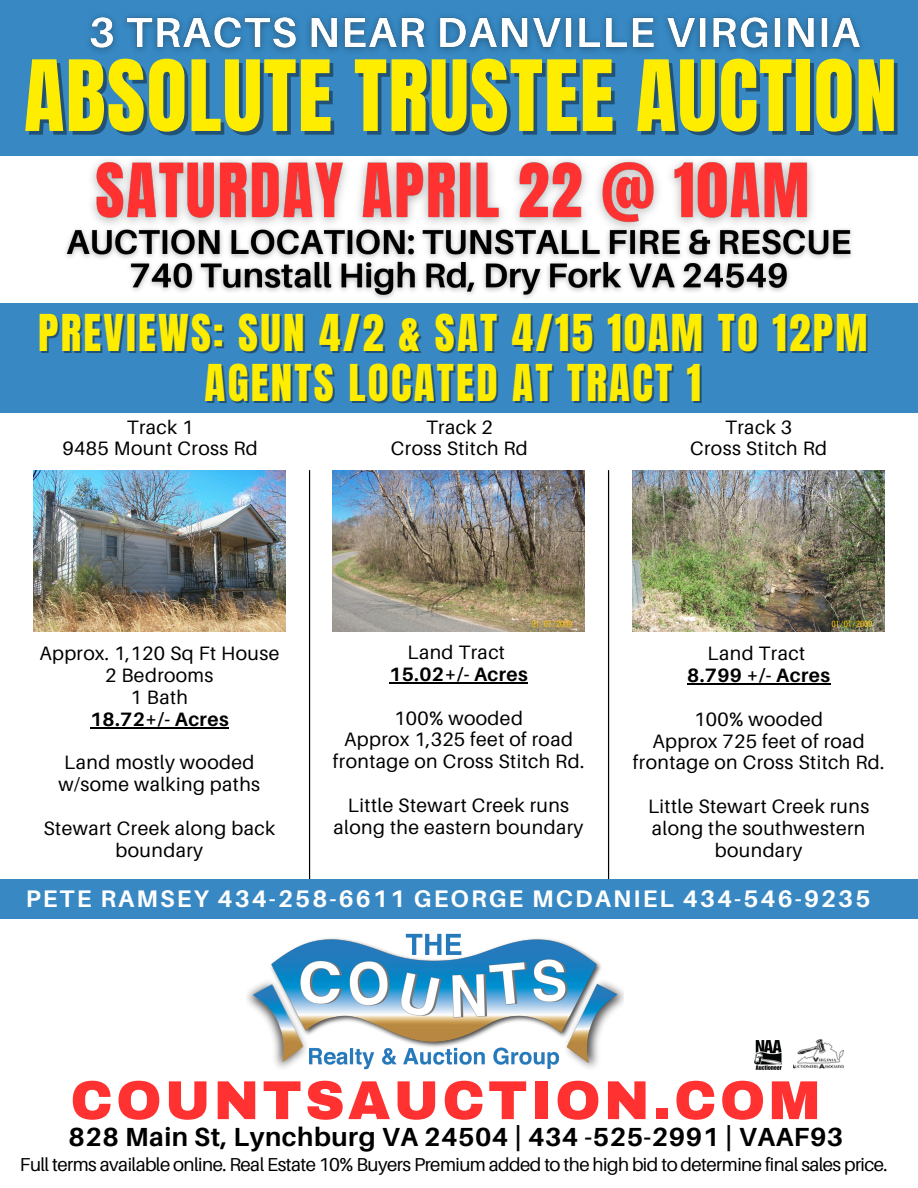
<style>
.page{position:relative;width:918px;height:1188px;background:#fff}
.page>*{position:absolute;margin:0;border:0;box-sizing:border-box;transform-origin:0 0}
.t1{font:83.4px "Anton";letter-spacing:.015em;color:#ffed00}
.t2{font:900 54.9px "Archivo";letter-spacing:.055em;color:#ff3131}
.t3{font:43.2px/49.5px "Anton";letter-spacing:.05em;color:#ffed00;text-align:center}
.t4{font:700 26.25px "Aileron";letter-spacing:.02em;color:#000}
.t5{font:700 24px "Aileron";letter-spacing:.09em;color:#fff}
.t6{font:19.35px/21.8px "Aileron";letter-spacing:.02em;color:#000;text-align:center}
.t7{font:700 19.35px "Aileron";letter-spacing:.02em;color:#000}
.t8{font:18.75px "Aileron";letter-spacing:-.03em;color:#000}
</style>
<div class="page">
<div style="left:0;top:0;width:918px;height:155px;background:#3788c3"></div>
<img style="left:33px;top:470px;width:252px;height:161px">
<hr style="left:309px;top:470px;width:1px;height:414px;background:#000">
<img style="left:332px;top:470px;width:252px;height:161px">
<hr style="left:608px;top:470px;width:1px;height:414px;background:#000">
<img style="left:632px;top:470px;width:252px;height:161px">
<hr style="left:90px;top:727px;width:139px;height:1px;background:#000">
<hr style="left:389px;top:682px;width:139px;height:2px;background:#000">
<hr style="left:687px;top:684px;width:143px;height:1px;background:#000">
<img style="left:247px;top:933px;width:376px;height:137px">
<div style="left:0;top:879px;width:918px;height:40px;background:#3788c3"></div>
<img style="left:80px;top:155px;width:747px;height:60px">
<img style="left:89px;top:16px;width:772px;height:36px">
<img style="left:65px;top:215px;width:787px;height:84px">
<img style="left:754px;top:1040px;width:27px;height:29px">
<img style="left:794px;top:1039px;width:49px;height:30px">
<div style="left:0;top:303px;width:918px;height:110px;background:#3788c3"></div>
<h1 class="t1" style="left:24px;top:36px;width:875px">ABSOLUTE TRUSTEE AUCTION</h1>
<h3 class="t3" style="left:38px;top:309px;width:831px">PREVIEWS: SUN 4/2 &amp; SAT 4/15 10AM TO 12PM<br>AGENTS LOCATED AT TRACT 1</h3>
<p class="t6" style="left:63px;top:416px;width:197px">Track 1<br>9485 Mount Cross Rd</p>
<p class="t6" style="left:391px;top:416px;width:138px">Track 2<br>Cross Stitch Rd</p>
<p class="t6" style="left:690px;top:416px;width:138px">Track 3<br>Cross Stitch Rd</p>
<p class="t6" style="left:39px;top:642px;width:241px">Approx. 1,120 Sq Ft House<br>2 Bedrooms<br>1 Bath</p>
<p class="t7" style="left:90px;top:707px;width:140px">18.72+/- Acres</p>
<p class="t6" style="left:59px;top:751px;width:203px;text-align:left">Land mostly wooded w/some walking paths</p>
<p class="t6" style="left:44px;top:817px;width:233px">Stewart Creek along back boundary</p>
<p class="t6" style="left:408px;top:641px;width:99px">Land Tract</p>
<p class="t7" style="left:389px;top:662px;width:140px">15.02+/- Acres</p>
<p class="t6" style="left:333px;top:707px;width:253px">100% wooded<br>Approx 1,325 feet of road frontage on Cross Stitch Rd.</p>
<p class="t6" style="left:334px;top:794px;width:251px">Little Stewart Creek runs along the eastern boundary</p>
<p class="t6" style="left:708px;top:642px;width:99px">Land Tract</p>
<p class="t7" style="left:687px;top:664px;width:144px">8.799 +/- Acres</p>
<p class="t6" style="left:633px;top:708px;width:253px">100% wooded<br>Approx 725 feet of road frontage on Cross Stitch Rd.</p>
<p class="t6" style="left:648px;top:795px;width:223px">Little Stewart Creek runs along the southwestern boundary</p>
<p class="t5" style="left:26px;top:884px;width:846px">PETE RAMSEY 434-258-6611 GEORGE MCDANIEL 434-546-9235</p>
<h2 class="t2" style="left:70px;top:1071px;width:752px">COUNTSAUCTION.COM</h2>
<h3 class="t4" style="left:69px;top:1120px;width:776px">828 Main St, Lynchburg VA 24504 | 434 -525-2991 | VAAF93</h3>
<p class="t8" style="left:20px;top:1153px;width:869px">Full terms available online. Real Estate 10% Buyers Premium added to the high bid to determine final sales price.</p>
</div>
